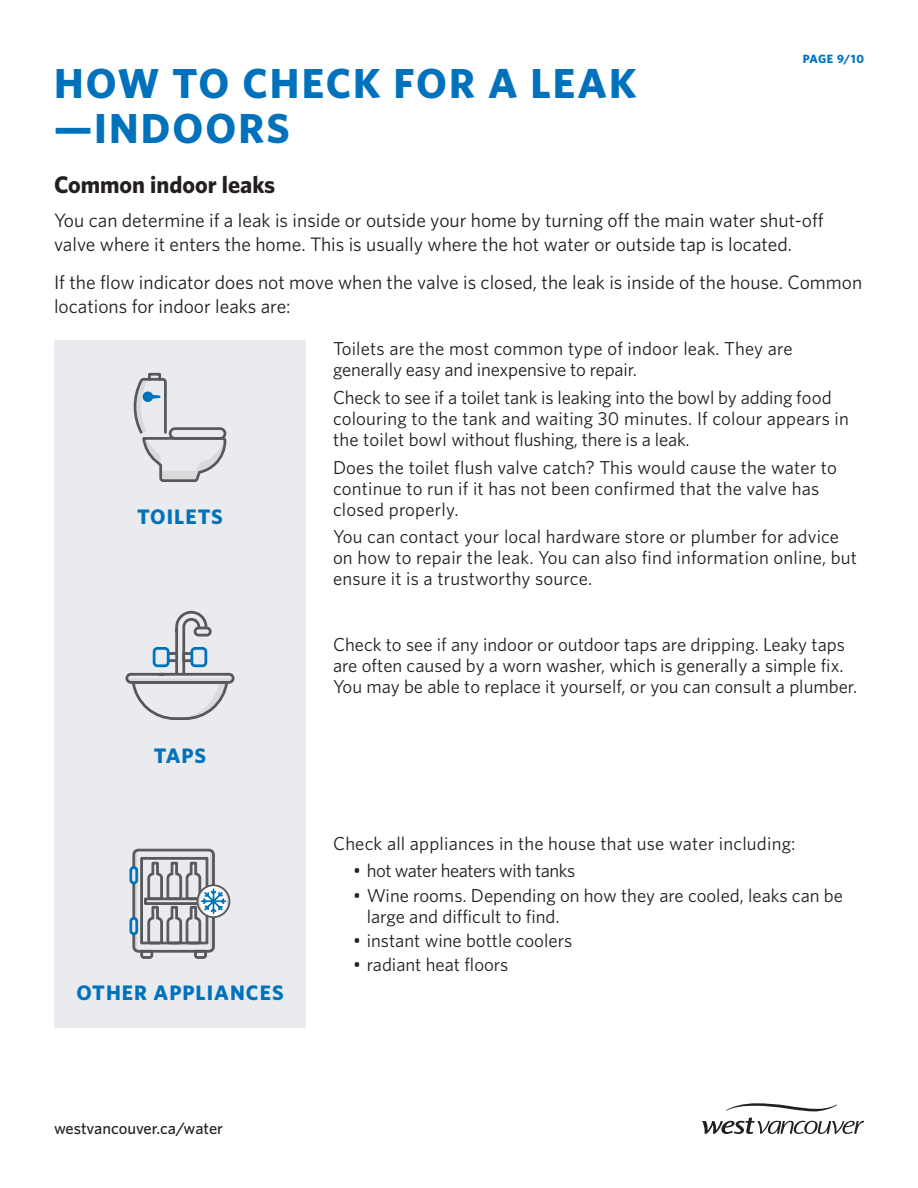
<style>
.page{position:relative;width:918px;height:1188px;background:#fff}
.page>*{position:absolute;margin:0;border:0;box-sizing:border-box;transform-origin:0 0}
.List_Paragraph{font:700 42px/45.3px "Whitney";letter-spacing:.05em;color:#0072bc}
.List_Paragraph-2{font:700 24px "Whitney";color:#231f20}
.t1{font:700 21px "Whitney";letter-spacing:.05em;color:#0072bc}
.List_Paragraph-3{font:19.5px/24px "Whitney";color:#231f20}
.List_Paragraph-4{font:18.75px/21px "Whitney";color:#231f20}
.List_Paragraph-5{font:18.75px "Whitney";letter-spacing:-.025em;color:#231f20}
.t2{font:500 16.5px "Whitney";color:#231f20}
.t3{font:700 12px "Whitney";letter-spacing:.035em;color:#0072bc}
</style>
<div class="page">
<svg style="left:726px;top:1103px;width:111px;height:8px"></svg>
<svg style="left:702px;top:1118px;width:162px;height:16px"></svg>
<div style="left:54px;top:340px;width:252px;height:687px;background:#eaebee"></div>
<svg style="left:129px;top:849px;width:101px;height:110px"></svg>
<svg style="left:125px;top:610px;width:110px;height:110px"></svg>
<svg style="left:133px;top:372px;width:94px;height:110px"></svg>
<div style="left:169px;top:427px;width:57px;height:13px;border:3px solid #57585a;border-radius:5px"></div>
<p class="t3" style="left:803px;top:51px;width:63px">PAGE 9/10</p>
<p class="List_Paragraph" style="left:54px;top:59px;width:584px">HOW TO CHECK FOR A LEAK —INDOORS</p>
<p class="List_Paragraph-2" style="left:54px;top:170px;width:223px">Common indoor leaks</p>
<p class="List_Paragraph-3" style="left:54px;top:208px;width:771px">You can determine if a leak is inside or outside your home by turning off the main water shut-off valve where it enters the home. This is usually where the hot water or outside tap is located.</p>
<p class="List_Paragraph-3" style="left:54px;top:270px;width:810px">If the flow indicator does not move when the valve is closed, the leak is inside of the house. Common locations for indoor leaks are:</p>
<p class="t1" style="left:137px;top:504px;width:87px">TOILETS</p>
<p class="t1" style="left:154px;top:742px;width:54px">TAPS</p>
<p class="t1" style="left:76px;top:980px;width:209px">OTHER APPLIANCES</p>
<p class="t2" style="left:54px;top:1118px;width:171px">westvancouver.ca/water</p>
<p class="List_Paragraph-4" style="left:333px;top:338px;width:461px">Toilets are the most common type of indoor leak. They are generally easy and inexpensive to repair.</p>
<p class="List_Paragraph-4" style="left:333px;top:386px;width:517px">Check to see if a toilet tank is leaking into the bowl by adding food colouring to the tank and waiting 30 minutes. If colour appears in the toilet bowl without flushing, there is a leak.</p>
<p class="List_Paragraph-4" style="left:333px;top:456px;width:505px">Does the toilet flush valve catch? This would cause the water to continue to run if it has not been confirmed that the valve has closed properly.</p>
<p class="List_Paragraph-4" style="left:333px;top:526px;width:526px">You can contact your local hardware store or plumber for advice on how to repair the leak. You can also find information online, but ensure it is a trustworthy source.</p>
<p class="List_Paragraph-4" style="left:333px;top:634px;width:526px">Check to see if any indoor or outdoor taps are dripping. Leaky taps are often caused by a worn washer, which is generally a simple fix.<br>You may be able to replace it yourself, or you can consult a plumber.</p>
<p class="List_Paragraph-4" style="left:333px;top:832px;width:464px">Check all appliances in the house that use water including:</p>
<p class="List_Paragraph-5" style="left:353px;top:860px;width:224px">• hot water heaters with tanks</p>
<p class="List_Paragraph-4" style="left:367px;top:884px;width:478px;text-indent:-14px">• Wine rooms. Depending on how they are cooled, leaks can be large and difficult to find.</p>
<p class="List_Paragraph-4" style="left:353px;top:930px;width:220px">• instant wine bottle coolers</p>
<p class="List_Paragraph-4" style="left:353px;top:954px;width:157px">• radiant heat floors</p>
</div>
